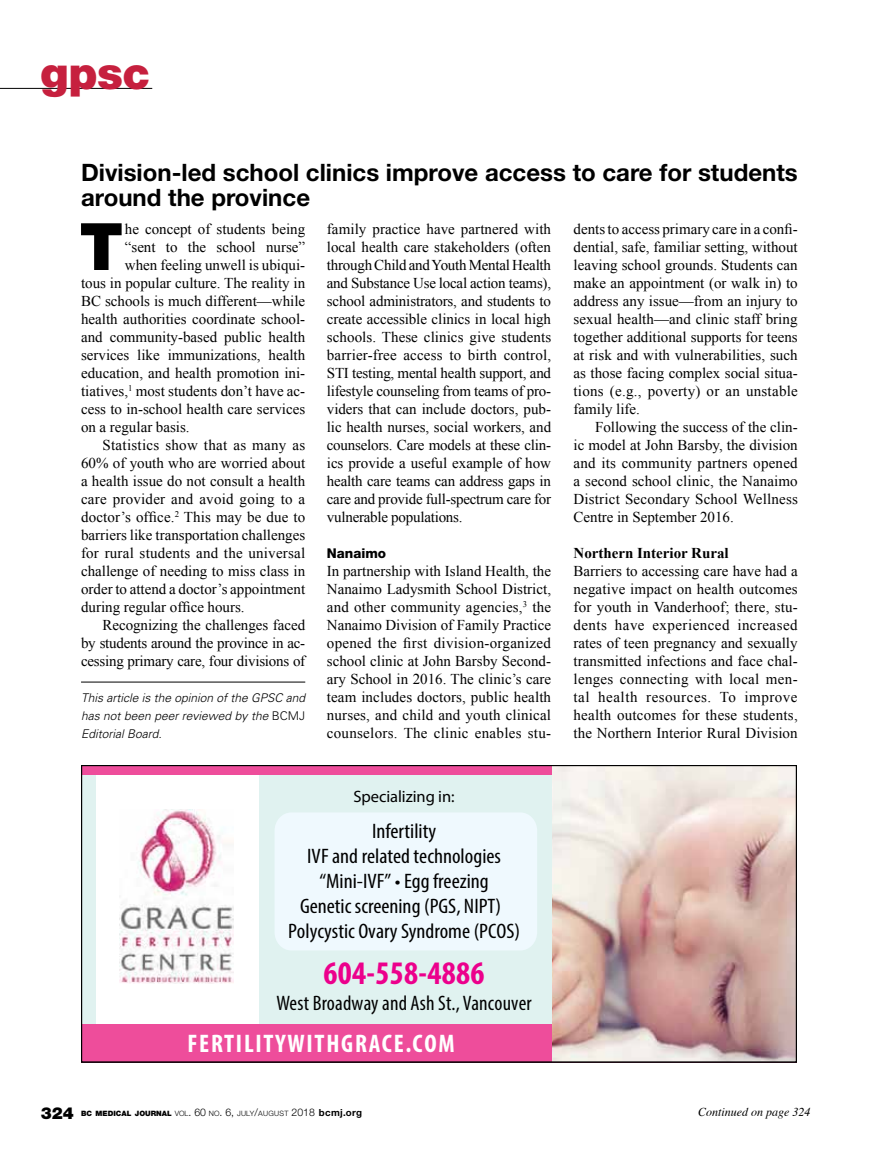
<style>
.page{position:relative;width:878px;height:1161px;background:#fff}
.page>*{position:absolute;margin:0;border:0;box-sizing:border-box;transform-origin:0 0}
.t1{font:900 65.4px "Helvetica Neue";color:#000}
.t2{font:45px "Myriad Pro";color:#000}
.t3{font:900 45px "Helvetica Neue";color:#c6203e}
.t4{font:700 condensed 33px "Myriad Pro";letter-spacing:.01em;color:#ec008c}
.t5{font:700 condensed 25.5px "Myriad Pro";letter-spacing:.07em;color:#fff}
.t6{font:700 24px/25.5px "Helvetica Neue";color:#000}
.t7{font:condensed 21px/25.2px "Myriad Pro";color:#000;text-align:center;scale:1.06 1}
.t8{font:condensed 21px "Myriad Pro";color:#000}
.t9{font:16.5px "Myriad Pro";letter-spacing:-.005em;color:#000}
.t10{font:900 16.5px "Helvetica Neue";color:#000}
.t11{font:15px/18px "Times New Roman";color:#000;text-align:justify}
.t12{font:15px "Times New Roman";letter-spacing:.02em;color:#000}
.t13{font:700 15px "Times New Roman";color:#000}
.t14{font:800 13.5px "Helvetica Neue";color:#000}
.t15{font:italic 300 12px/18px "Univers";color:#000;text-align:justify}
.t16{font:italic 12px "Times";color:#000}
.t17{font:900 7.35px "Helvetica Neue";color:#000}
.s1{font-style:normal}
.s2{font-weight:300}
.s3{font-weight:300;font-size:10.5px}
.s4{font-weight:700;font-size:9.75px}
</style>
<div class="page">
<hr style="left:81px;top:682px;width:224px;height:1px;background:#000">
<hr style="left:0;top:88px;width:152px;height:1px;background:#000">
<div style="left:81px;top:765px;width:715px;height:297px;background:#e0f2f0"></div>
<div style="left:274px;top:812px;width:263px;height:138px;background:#eff9fe;border-radius:18px"></div>
<div style="left:96px;top:765px;width:163px;height:261px;background:#fff"></div>
<img style="left:119px;top:809px;width:114px;height:175px">
<div style="left:81px;top:1024px;width:715px;height:38px;background:#ee4d9b"></div>
<div style="left:81px;top:765px;width:715px;height:9px;background:#ee4d9b"></div>
<img style="left:552px;top:768px;width:242px;height:291px">
<div style="left:81px;top:765px;width:716px;height:297px;border:2px solid #000"></div>
<h2 class="t3" style="left:40px;top:46px;width:111px">gpsc</h2>
<h3 class="t6" style="left:81px;top:159px;width:718px">Division-led school clinics improve access to care for students around the province</h3>
<p class="t11" style="left:327px;top:220px;width:226px">family practice have partnered with local health care stakeholders (often through Child and Youth Mental Health and Substance Use local action teams), school administrators, and students to create accessible clinics in local high schools. These clinics give students barrier-free access to birth control, STI testing, mental health support, and lifestyle counseling from teams of pro&shy;viders that can include doctors, pub&shy;lic health nurses, social workers, and counselors. Care models at these clin&shy;ics provide a useful example of how health care teams can address gaps in care and provide full-spectrum care for vulnerable populations.</p>
<p class="t14" style="left:327px;top:545px;width:61px">Nanaimo</p>
<p class="t11" style="left:327px;top:562px;width:226px">In partnership with Island Health, the Nanaimo Ladysmith School District, and other community agencies,<sup>3</sup> the Nanaimo Division of Family Practice opened the first division-organized school clinic at John Barsby Second&shy;ary School in 2016. The clinic’s care team includes doctors, public health nurses, and child and youth clinical counselors. The clinic enables stu-</p>
<h1 class="t1" style="left:79px;top:208px;width:45px">T</h1>
<p class="t11" style="left:125px;top:220px;width:182px">he concept of students being</p>
<p class="t11" style="left:573px;top:220px;width:226px">dents to access primary care in a confi&shy;dential, safe, familiar setting, without leaving school grounds. Students can make an appointment (or walk in) to address any issue—from an injury to sexual health—and clinic staff bring together additional supports for teens at risk and with vulnerabilities, such as those facing complex social situa&shy;tions (e.g., poverty) or an unstable family life.</p>
<p class="t11" style="left:573px;top:418px;width:226px;text-indent:22px">Following the success of the clin&shy;ic model at John Barsby, the division and its community partners opened a second school clinic, the Nanaimo District Secondary School Wellness Centre in September 2016.</p>
<p class="t13" style="left:573px;top:544px;width:157px">Northern Interior Rural</p>
<p class="t11" style="left:573px;top:562px;width:226px">Barriers to accessing care have had a negative impact on health outcomes for youth in Vanderhoof; there, stu&shy;dents have experienced increased rates of teen pregnancy and sexually transmitted infections and face chal&shy;lenges connecting with local men&shy;tal health resources. To improve health outcomes for these students, the Northern Interior Rural Division</p>
<p class="t11" style="left:125px;top:238px;width:182px">“sent to the school nurse”</p>
<p class="t11" style="left:125px;top:256px;width:182px">when feeling unwell is ubiqui-</p>
<p class="t11" style="left:81px;top:274px;width:226px">tous in popular culture. The reality in</p>
<p class="t11" style="left:81px;top:292px;width:226px">BC schools is much different—while</p>
<p class="t11" style="left:81px;top:310px;width:226px">health authorities coordinate school-</p>
<p class="t11" style="left:81px;top:328px;width:226px">and community-based public health</p>
<p class="t11" style="left:81px;top:346px;width:226px">services like immunizations, health</p>
<p class="t11" style="left:81px;top:364px;width:226px">education, and health promotion ini-</p>
<p class="t11" style="left:81px;top:382px;width:226px">tiatives,<sup>1</sup> most students don’t have ac-</p>
<p class="t11" style="left:81px;top:400px;width:226px">cess to in-school health care services</p>
<p class="t11" style="left:81px;top:418px;width:110px">on a regular basis.</p>
<p class="t12" style="left:103px;top:436px;width:204px">Statistics show that as many as</p>
<p class="t11" style="left:81px;top:454px;width:226px">60% of youth who are worried about</p>
<p class="t11" style="left:81px;top:472px;width:226px">a health issue do not consult a health</p>
<p class="t11" style="left:81px;top:490px;width:226px">care provider and avoid going to a</p>
<p class="t11" style="left:81px;top:508px;width:226px">doctor’s office.<sup>2</sup> This may be due to</p>
<p class="t11" style="left:81px;top:526px;width:226px">barriers like transportation challenges</p>
<p class="t11" style="left:81px;top:544px;width:226px">for rural students and the universal</p>
<p class="t11" style="left:81px;top:562px;width:226px">challenge of needing to miss class in</p>
<p class="t11" style="left:81px;top:580px;width:226px">order to attend a doctor’s appointment</p>
<p class="t11" style="left:81px;top:598px;width:165px">during regular office hours.</p>
<p class="t11" style="left:103px;top:616px;width:204px">Recognizing the challenges faced</p>
<p class="t11" style="left:81px;top:634px;width:226px">by students around the province in ac-</p>
<p class="t11" style="left:81px;top:652px;width:226px">cessing primary care, four divisions of</p>
<p class="t15" style="left:81px;top:688px;width:226px">This article is the opinion of the GPSC and has not been peer reviewed by the <span class="s1">BCMJ </span>Editorial Board.</p>
<h2 class="t2" style="left:215px;top:674px;width:463px">1/3 horizontal 6.625 2.75</h2>
<p class="t9" style="left:353px;top:786px;width:102px">Specializing in:</p>
<h3 class="t7" style="left:288px;top:818px;width:220px">Infertility<br>IVF and related technologies “Mini-IVF” • Egg freezing<br>Genetic screening (PGS, NIPT)<br>Polycystic Ovary Syndrome (PCOS)</h3>
<h3 class="t4" style="left:323px;top:952px;width:163px">604-558-4886</h3>
<h3 class="t8" style="left:276px;top:991px;width:257px">West Broadway and Ash St., Vancouver</h3>
<h3 class="t5" style="left:187px;top:1027px;width:269px">FERTILITYWITHGRACE.COM</h3>
<p class="t10" style="left:41px;top:1103px;width:35px">324</p>
<p class="t17" style="left:81px;top:1109px;width:282px">BC MEDICAL JOURNAL <span class="s2">VOL</span><span class="s3">. 60</span> <span class="s2">NO</span><span class="s3">. 6,</span> <span class="s2">JULY</span><span class="s3">/</span><span class="s2">AUGUST</span> <span class="s3">2018</span> <span class="s4">bcmj.org</span></p>
<p class="t16" style="left:698px;top:1101px;width:114px">Continued on page 324</p>
</div>
